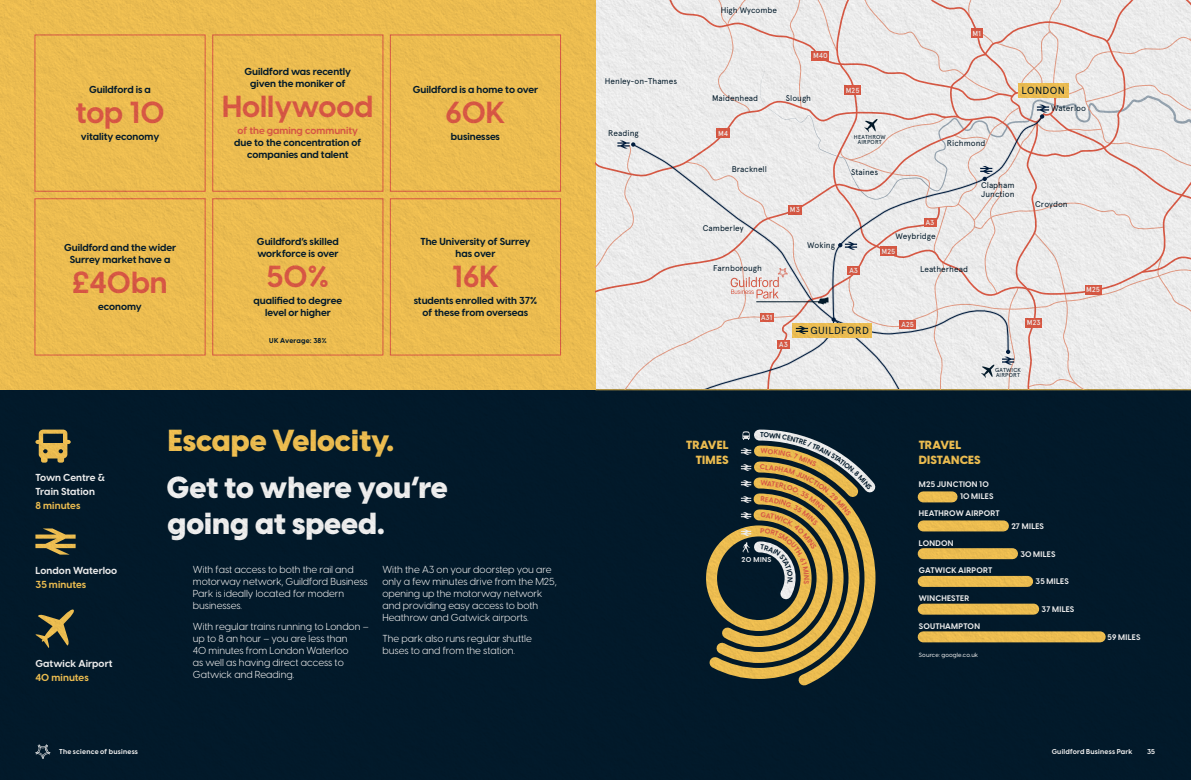
<style>
.page{position:relative;width:1191px;height:780px;background:#fff}
.page>*{position:absolute;margin:0;border:0;box-sizing:border-box;transform-origin:0 0}
.t1{font:800 30px/36px "Visby CF";color:#fff}
.t2{font:700 30px "Visby CF";color:#e85e4a}
.t3{font:800 30px "Visby CF";color:#ffcc57}
.t4{font:800 11.7px/15.6px "Visby CF";letter-spacing:.015em;color:#ffcc57;text-align:right}
.t5{font:10.3px "Apercu";letter-spacing:.03em;color:#031c2d}
.t6{font:10px/12px "Visby CF";color:#fff}
.t7{font:700 10px/12px "Visby CF";color:#031c2e;text-align:center}
.t8{font:700 10px/14px "Visby CF";letter-spacing:.005em;color:#fff}
.t9{font:700 10px "Visby CF";letter-spacing:.005em;color:#ffcc57}
.t10{font:700 10px "Visby CF";color:#e85e4a}
.t11{font:8.3px/8.3px "Apercu";color:#031c2d}
.t12{font:700 8px/12.3px "Visby CF";letter-spacing:.025em;color:#fff}
.t13{font:500 7.3px "Apercu";letter-spacing:-.015em;color:#fff}
.t14{font:700 7px "Visby CF";letter-spacing:.03em;color:#fff}
.t15{font:700 7px "Visby CF";letter-spacing:.03em;color:#031c2e}
.t16{font:500 6px "Visby CF";letter-spacing:.025em;color:#fff}
.t17{font:5.8px/5.8px "Apercu";letter-spacing:.03em;color:#031c2d;text-align:center}
</style>
<div class="page">
<img style="left:0;top:0;width:1191px;height:780px">
<svg style="left:700px;top:424px;width:185px;height:270px;background:#605d41"></svg>
<p class="t7" style="left:89px;top:84px;width:63px">Guildford is a</p>
<h1 class="t2" style="left:75px;top:94px;width:91px">top 10</h1>
<p class="t7" style="left:81px;top:130px;width:80px">vitality economy</p>
<p class="t7" style="left:64px;top:242px;width:114px">Guildford and the wider<br>Surrey market have a</p>
<h1 class="t2" style="left:72px;top:263px;width:97px">£40bn</h1>
<p class="t7" style="left:98px;top:300px;width:45px">economy</p>
<p class="t7" style="left:244px;top:66px;width:108px">Guildford was recently given the moniker of</p>
<h1 class="t2" style="left:222px;top:88px;width:153px">Hollywood</h1>
<p class="t10" style="left:237px;top:124px;width:122px">of the gaming community</p>
<p class="t7" style="left:234px;top:136px;width:129px">due to the concentration of companies and talent</p>
<p class="t7" style="left:257px;top:236px;width:83px;text-align:left">Guildford’s skilled workforce is over</p>
<h1 class="t2" style="left:267px;top:257px;width:63px">50%</h1>
<p class="t7" style="left:253px;top:294px;width:90px">qualified to degree level or higher</p>
<p class="t15" style="left:269px;top:335px;width:59px">UK Average: 38%</p>
<p class="t7" style="left:413px;top:84px;width:127px">Guildford is a home to over</p>
<h1 class="t2" style="left:445px;top:94px;width:61px">60K</h1>
<p class="t7" style="left:451px;top:130px;width:51px">businesses</p>
<p class="t7" style="left:420px;top:236px;width:112px">The University of Surrey has over</p>
<h1 class="t2" style="left:452px;top:257px;width:49px">16K</h1>
<p class="t7" style="left:414px;top:294px;width:125px">students enrolled with 37% of these from overseas</p>
<p class="t8" style="left:35px;top:471px;width:71px">Town Centre &amp;<br>Train Station</p>
<p class="t9" style="left:35px;top:499px;width:46px">8 minutes</p>
<p class="t8" style="left:35px;top:563px;width:83px">London Waterloo</p>
<p class="t9" style="left:35px;top:578px;width:52px">35 minutes</p>
<p class="t8" style="left:35px;top:656px;width:79px">Gatwick Airport</p>
<p class="t9" style="left:35px;top:670px;width:55px">40 minutes</p>
<h1 class="t3" style="left:168px;top:420px;width:228px">Escape Velocity.</h1>
<h1 class="t1" style="left:166px;top:470px;width:283px">Get to where you’re going at speed.</h1>
<p class="t6" style="left:193px;top:564px;width:176px">With fast access to both the rail and motorway network, Guildford Business<br>Park is ideally located for modern businesses.</p>
<p class="t6" style="left:193px;top:620px;width:177px">With regular trains running to London – up to 8 an hour – you are less than<br>40 minutes from London Waterloo<br>as well as having direct access to<br>Gatwick and Reading.</p>
<p class="t6" style="left:382px;top:564px;width:176px">With the A3 on your doorstep you are only a few minutes drive from the M25, opening up the motorway network and providing easy access to both Heathrow and Gatwick airports.</p>
<p class="t6" style="left:382px;top:632px;width:151px">The park also runs regular shuttle buses to and from the station.</p>
<p class="t11" style="left:605px;top:77px;width:74px">Henley-on-Thames</p>
<p class="t11" style="left:608px;top:129px;width:32px">Reading</p>
<p class="t11" style="left:720px;top:6px;width:58px">High Wycombe</p>
<p class="t13" style="left:813px;top:51px;width:16px">M40</p>
<p class="t13" style="left:972px;top:29px;width:10px">M1</p>
<p class="t11" style="left:712px;top:94px;width:48px">Maidenhead</p>
<p class="t11" style="left:786px;top:94px;width:27px">Slough</p>
<p class="t13" style="left:845px;top:86px;width:15px">M25</p>
<p class="t5" style="left:1021px;top:85px;width:45px">LONDON</p>
<p class="t11" style="left:1051px;top:104px;width:36px">Waterloo</p>
<p class="t13" style="left:718px;top:129px;width:12px">M4</p>
<p class="t17" style="left:854px;top:134px;width:33px">HEATHROW<br>AIRPORT</p>
<p class="t11" style="left:947px;top:139px;width:40px">Richmond</p>
<p class="t11" style="left:732px;top:165px;width:37px">Bracknell</p>
<p class="t11" style="left:851px;top:168px;width:29px">Staines</p>
<p class="t11" style="left:981px;top:181px;width:35px">Clapham<br>Junction</p>
<p class="t13" style="left:790px;top:205px;width:12px">M3</p>
<p class="t11" style="left:1035px;top:200px;width:34px">Croydon</p>
<p class="t11" style="left:703px;top:223px;width:42px">Camberley</p>
<p class="t11" style="left:807px;top:241px;width:29px">Woking</p>
<p class="t13" style="left:925px;top:218px;width:10px">A3</p>
<p class="t11" style="left:895px;top:232px;width:42px">Weybridge</p>
<p class="t13" style="left:881px;top:246px;width:15px">M25</p>
<p class="t11" style="left:713px;top:263px;width:50px">Farnborough</p>
<p class="t13" style="left:849px;top:266px;width:10px">A3</p>
<p class="t11" style="left:920px;top:265px;width:49px">Leatherhead</p>
<p class="t13" style="left:1086px;top:285px;width:15px">M25</p>
<p class="t13" style="left:761px;top:313px;width:13px">A31</p>
<p class="t13" style="left:779px;top:340px;width:10px">A3</p>
<p class="t5" style="left:810px;top:324px;width:60px">GUILDFORD</p>
<p class="t13" style="left:901px;top:320px;width:14px">A25</p>
<p class="t13" style="left:1027px;top:318px;width:15px">M23</p>
<p class="t17" style="left:995px;top:366px;width:27px;text-align:left">GATWICK<br>AIRPORT</p>
<p class="t4" style="left:686px;top:437px;width:44px">TRAVEL<br>TIMES</p>
<p class="t4" style="left:918px;top:437px;width:64px;text-align:left">TRAVEL<br>DISTANCES</p>
<p class="t12" style="left:960px;top:478px;width:35px;text-indent:-41px">M25 JUNCTION 10<br>10 MILES</p>
<p class="t12" style="left:919px;top:507px;width:82px">HEATHROW AIRPORT</p>
<p class="t14" style="left:741px;top:555px;width:31px">20 MINS</p>
<p class="t12" style="left:919px;top:536px;width:36px">LONDON</p>
<p class="t12" style="left:919px;top:564px;width:75px">GATWICK AIRPORT</p>
<p class="t12" style="left:919px;top:592px;width:52px">WINCHESTER</p>
<p class="t12" style="left:919px;top:620px;width:63px">SOUTHAMPTON</p>
<p class="t16" style="left:919px;top:651px;width:61px">Source: google.co.uk</p>
<p class="t12" style="left:1011px;top:519px;width:34px">27 MILES</p>
<p class="t12" style="left:1020px;top:547px;width:37px">30 MILES</p>
<p class="t12" style="left:1035px;top:575px;width:35px">35 MILES</p>
<p class="t12" style="left:1041px;top:603px;width:34px">37 MILES</p>
<p class="t12" style="left:1107px;top:631px;width:34px">59 MILES</p>
<p class="t14" style="left:59px;top:747px;width:80px">The science of business</p>
<p class="t14" style="left:1051px;top:747px;width:82px">Guildford Business Park</p>
<p class="t14" style="left:1147px;top:747px;width:10px">35</p>
</div>
